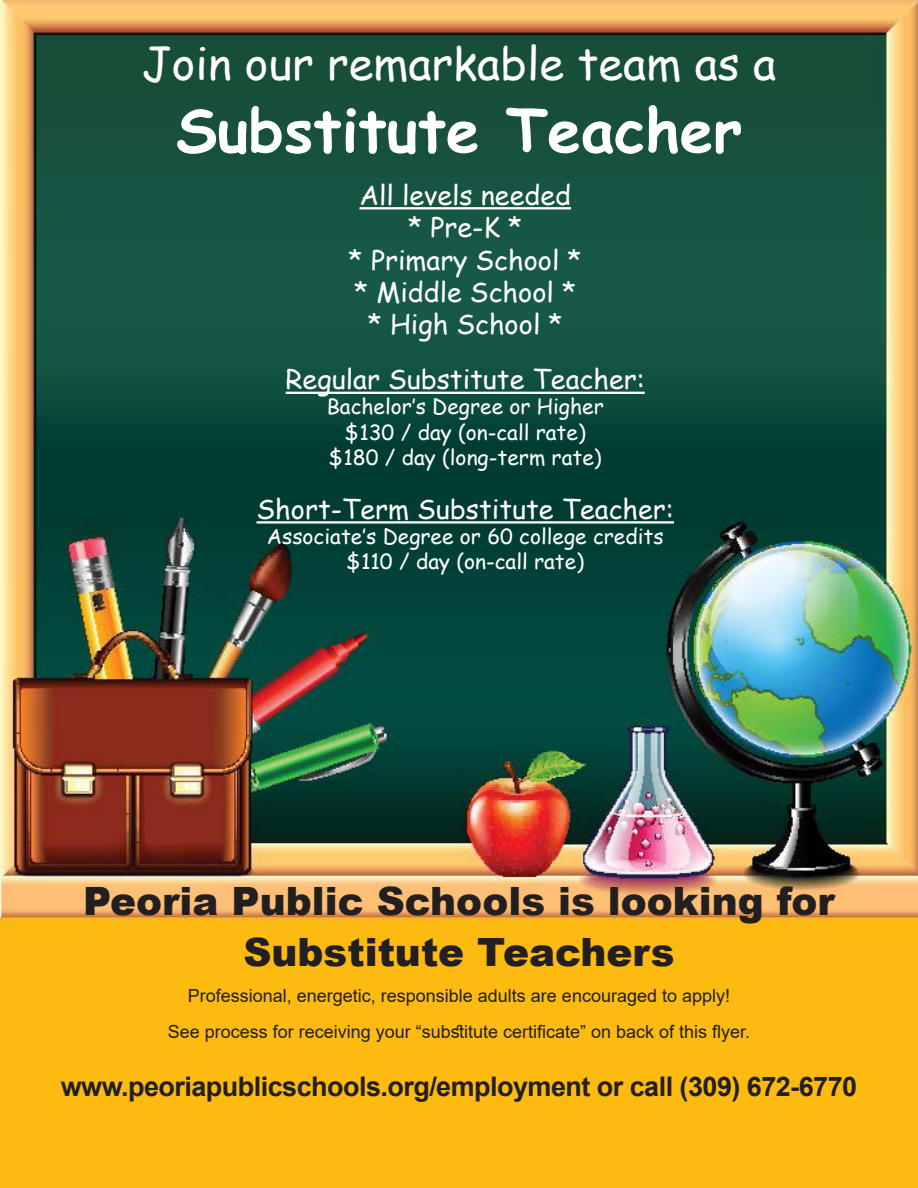
<style>
.page{position:relative;width:918px;height:1188px;background:#fff}
.page>*{position:absolute;margin:0;border:0;box-sizing:border-box;transform-origin:0 0}
.t1{font:700 60px "Comic Sans MS";color:#fff}
.t2{font:45px "Comic Sans MS";color:#fff}
.t3{font:900 39px/50.4px "Arial";color:#231f20;text-align:center}
.t4{font:27px "Comic Sans MS";color:#fff}
.t5{font:700 27px "Arial";letter-spacing:-.02em;color:#231f20}
.t6{font:21px "Comic Sans MS";color:#fff}
.t7{font:18px "Arial";color:#231f20}
</style>
<div class="page">
<img style="left:0;top:0;width:918px;height:1188px">
<hr style="left:359px;top:207px;width:212px;height:2px;background:#fff">
<hr style="left:286px;top:392px;width:359px;height:2px;background:#fff">
<hr style="left:257px;top:521px;width:417px;height:3px;background:#fff">
<p class="t2" style="left:142px;top:30px;width:636px">Join our remarkable team as a</p>
<p class="t1" style="left:176px;top:86px;width:568px">Substitute Teacher</p>
<p class="t4" style="left:359px;top:175px;width:213px">All levels needed</p>
<p class="t4" style="left:408px;top:207px;width:116px">* Pre-K *</p>
<p class="t4" style="left:349px;top:240px;width:235px">* Primary School *</p>
<p class="t4" style="left:354px;top:272px;width:224px">* Middle School *</p>
<p class="t4" style="left:368px;top:305px;width:197px">* High School *</p>
<p class="t4" style="left:286px;top:359px;width:361px">Regular Substitute Teacher:</p>
<p class="t6" style="left:327px;top:391px;width:279px">Bachelor’s Degree or Higher</p>
<p class="t6" style="left:345px;top:416px;width:242px">$130 / day (on-call rate)</p>
<p class="t6" style="left:329px;top:442px;width:274px">$180 / day (long-term rate)</p>
<p class="t4" style="left:257px;top:489px;width:419px">Short-Term Substitute Teacher:</p>
<p class="t6" style="left:267px;top:521px;width:398px">Associate’s Degree or 60 college credits</p>
<p class="t6" style="left:346px;top:546px;width:239px">$110 / day (on-call rate)</p>
<p class="t3" style="left:83px;top:875px;width:753px">Peoria Public Schools is looking for<br>Substitute Teachers</p>
<p class="t7" style="left:188px;top:983px;width:544px">Professional, energetic, responsible adults are encouraged to apply!</p>
<p class="t7" style="left:168px;top:1019px;width:584px">See process for receiving your “substitute certificate” on back of this flyer.</p>
<p class="t5" style="left:61px;top:1068px;width:798px">www.peoriapublicschools.org/employment or call (309) 672-6770</p>
</div>
